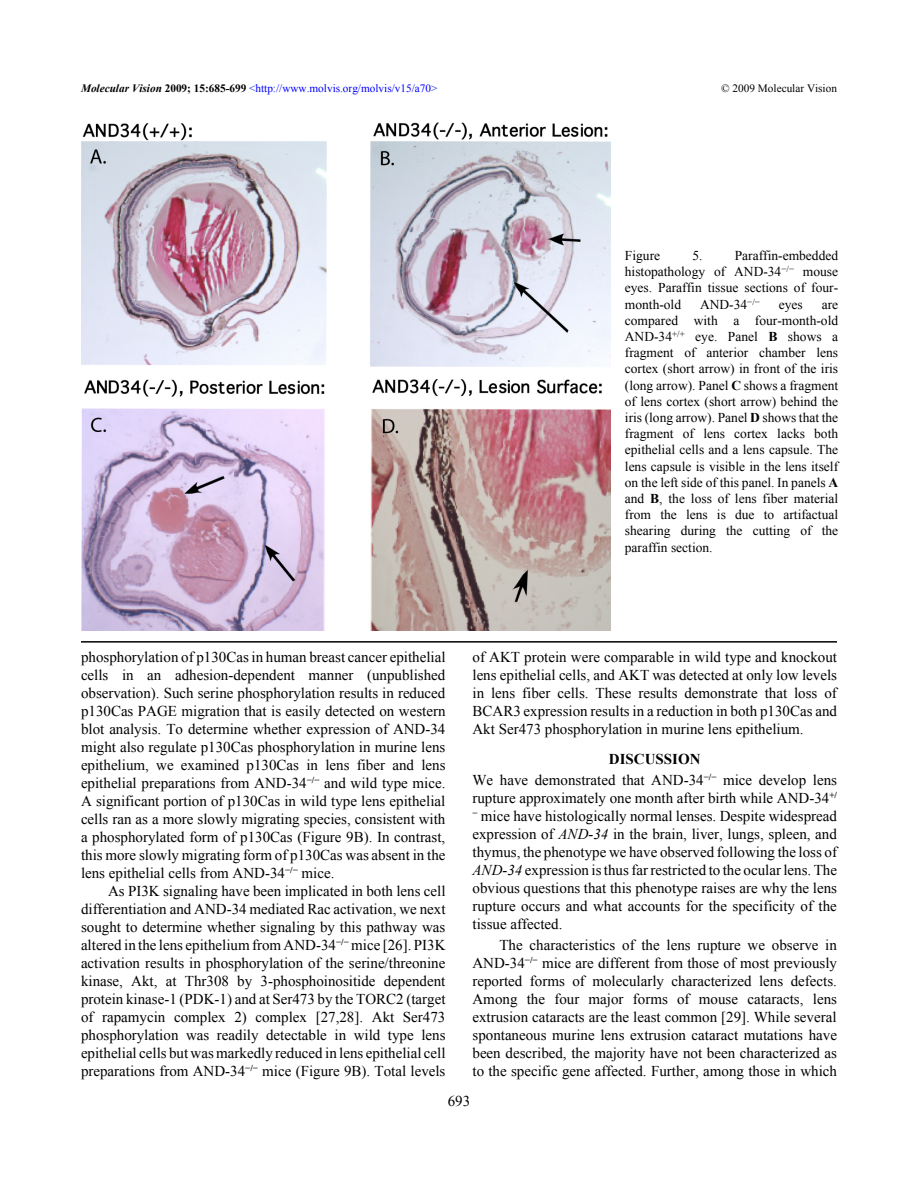
<style>
.page{position:relative;width:918px;height:1188px;background:#fff}
.page>*{position:absolute;margin:0;border:0;box-sizing:border-box;transform-origin:0 0}
.t1{font:15px/18px "Times New Roman";color:#000;text-align:justify}
.t2{font:13.5px/16.2px "Times New Roman";color:#000;text-align:justify}
.t3{font:11.25px "Times New Roman";color:#00f}
.t4{font:11.25px "Times New Roman";color:#000}
.s1{font-weight:700;font-style:italic;color:#000}
.s2{font-weight:700;color:#000}
.s3{font-weight:700}
.s4{font-style:italic}
</style>
<div class="page">
<img style="left:81px;top:123px;width:529px;height:507px">
<hr style="left:81px;top:641px;width:756px;height:2px;background:#000">
<p class="t3" style="left:81px;top:82px;width:358px"><span class="s1">Molecular Vision</span> <span class="s2">2009; 15:685-699</span> &lt;http://www.molvis.org/molvis/v15/a70&gt;</p>
<p class="t4" style="left:721px;top:82px;width:117px">© 2009 Molecular Vision</p>
<p class="t2" style="left:625px;top:247px;width:215px;text-indent:67px">5. Paraffin-embedded histopathology of AND-34<sup>−/−</sup> mouse eyes. Paraffin tissue sections of four&shy;month-old</p>
<p class="t2" style="left:625px;top:247px;width:37px">Figure</p>
<p class="t2" style="left:700px;top:296px;width:61px">AND-34<sup>−/−</sup></p>
<p class="t2" style="left:779px;top:296px;width:25px">eyes</p>
<p class="t2" style="left:625px;top:296px;width:215px;text-indent:197px">are compared with a four-month-old AND-34<sup>+/+</sup> eye. Panel <span class="s3">B</span> shows a fragment of anterior chamber lens cortex (short arrow) in front of the iris (long arrow). Panel <span class="s3">C</span> shows a fragment of lens cortex (short arrow) behind the iris (long arrow). Panel <span class="s3">D</span> shows that the fragment of lens cortex lacks both epithelial cells and a lens capsule. The lens capsule is visible in the lens itself on the left side of this panel. In panels <span class="s3">A </span>and <span class="s3">B</span>, the loss of lens fiber material from the lens is due to artifactual shearing during the cutting of the paraffin section.</p>
<p class="t1" style="left:81px;top:648px;width:366px">phosphorylation of p130Cas in human breast cancer epithelial cells in an adhesion-dependent manner (unpublished observation). Such serine phosphorylation results in reduced p130Cas PAGE migration that is easily detected on western blot analysis. To determine whether expression of AND-34 might also regulate p130Cas phosphorylation in murine lens epithelium, we examined p130Cas in lens fiber and lens epithelial preparations from AND-34<sup>−/−</sup> and wild type mice.<br>A significant portion of p130Cas in wild type lens epithelial cells ran as a more slowly migrating species, consistent with a phosphorylated form of p130Cas (Figure 9B). In contrast, this more slowly migrating form of p130Cas was absent in the lens epithelial cells from AND-34<sup>−/−</sup> mice.</p>
<p class="t1" style="left:81px;top:882px;width:366px;text-indent:27px">As PI3K signaling have been implicated in both lens cell differentiation and AND-34 mediated Rac activation, we next sought to determine whether signaling by this pathway was altered in the lens epithelium from AND-34<sup>−/−</sup> mice [26]. PI3K activation results in phosphorylation of the serine/threonine kinase, Akt, at Thr308 by 3-phosphoinositide dependent protein kinase-1 (PDK-1) and at Ser473 by the TORC2 (target of rapamycin complex 2) complex [27,28]. Akt Ser473 phosphorylation was readily detectable in wild type lens epithelial cells but was markedly reduced in lens epithelial cell preparations from AND-34<sup>−/−</sup> mice (Figure 9B). Total levels</p>
<p class="t1" style="left:472px;top:648px;width:366px">of AKT protein were comparable in wild type and knockout lens epithelial cells, and AKT was detected at only low levels in lens fiber cells. These results demonstrate that loss of BCAR3 expression results in a reduction in both p130Cas and Akt Ser473 phosphorylation in murine lens epithelium.</p>
<p class="t1" style="left:472px;top:749px;width:366px;line-height:20.9px;text-align:center"><span class="s3">DISCUSSION<br></span>We have demonstrated that AND-34<sup>−/−</sup> mice develop lens</p>
<p class="t1" style="left:473px;top:789px;width:366px">rupture approximately one month after birth while AND-34<sup>+/ −</sup> mice have histologically normal lenses. Despite widespread expression of <span class="s4">AND-34</span> in the brain, liver, lungs, spleen, and thymus, the phenotype we have observed following the loss of <span class="s4">AND-34</span> expression is thus far restricted to the ocular lens. The obvious questions that this phenotype raises are why the lens rupture occurs and what accounts for the specificity of the tissue affected.</p>
<p class="t1" style="left:473px;top:936px;width:366px;text-indent:27px">The characteristics of the lens rupture we observe in AND-34<sup>−/−</sup> mice are different from those of most previously reported forms of molecularly characterized lens defects.<br>Among the four major forms of mouse cataracts, lens extrusion cataracts are the least common [29]. While several spontaneous murine lens extrusion cataract mutations have been described, the majority have not been characterized as to the specific gene affected. Further, among those in which</p>
<p class="t1" style="left:448px;top:1092px;width:24px">693</p>
</div>
